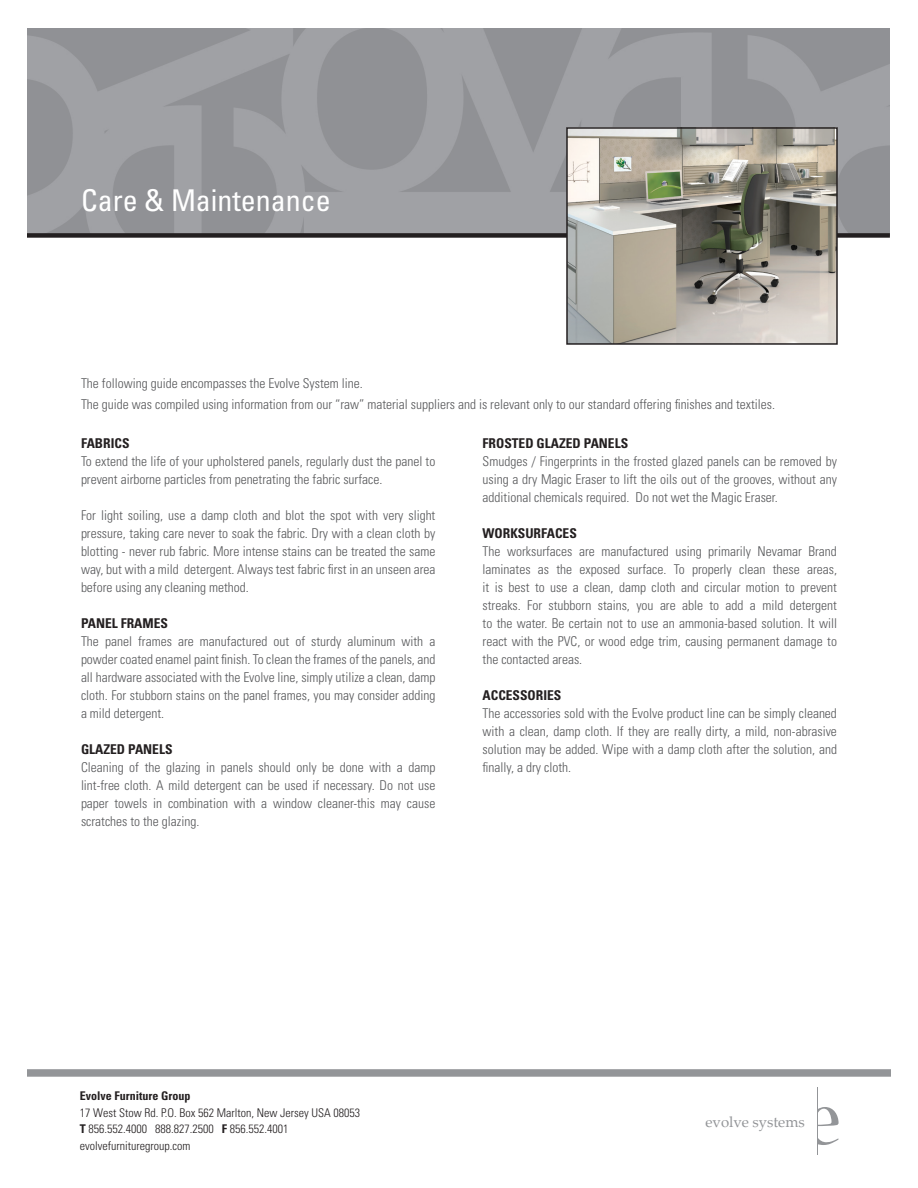
<style>
.page{position:relative;width:918px;height:1188px;background:#fff}
.page>*{position:absolute;margin:0;border:0;box-sizing:border-box;transform-origin:0 0}
.t1{font:condensed 30px "Univers LT Std";color:#fff}
.t2{font:15px "Palatino Linotype";color:#939598}
.Body{font:300 condensed 13.5px/18px "Univers LT Std";color:#57585a;text-align:justify}
.Sub_Header{font:700 condensed 13.5px "Univers LT Std";color:#231f20}
.t3{font:300 condensed 12px/16.5px "Univers LT Std";color:#231f20}
.t4{font:700 condensed 12px "Univers LT Std";color:#231f20}
.s1{font-weight:700}
</style>
<div class="page">
<img style="left:27px;top:28px;width:863px;height:205px">
<div style="left:27px;top:233px;width:863px;height:5px;background:#231f20"></div>
<div style="left:27px;top:1069px;width:864px;height:8px;background:#939598"></div>
<img style="left:569px;top:130px;width:266px;height:212px">
<div style="left:566px;top:127px;width:272px;height:218px;border:2px solid #231f20"></div>
<svg style="left:818px;top:1107px;width:21px;height:19px"></svg>
<svg style="left:818px;top:1138px;width:21px;height:7px"></svg>
<hr style="left:817px;top:1088px;width:1px;height:67px;background:#939598">
<h1 class="t1" style="left:81px;top:181px;width:251px">Care &amp; Maintenance</h1>
<p class="Body" style="left:81px;top:374px;width:283px">The following guide encompasses the Evolve System line.</p>
<p class="Body" style="left:81px;top:395px;width:696px">The guide was compiled using information from our “raw” material suppliers and is relevant only to our standard offering finishes and textiles.</p>
<p class="Sub_Header" style="left:81px;top:435px;width:50px">FABRICS</p>
<p class="Body" style="left:81px;top:453px;width:356px">To extend the life of your upholstered panels, regularly dust the panel to prevent airborne particles from penetrating the fabric surface.</p>
<p class="Body" style="left:81px;top:507px;width:356px">For light soiling, use a damp cloth and blot the spot with very slight pressure, taking care never to soak the fabric. Dry with a clean cloth by blotting - never rub fabric. More intense stains can be treated the same way, but with a mild detergent. Always test fabric first in an unseen area before using any cleaning method.</p>
<p class="Sub_Header" style="left:81px;top:615px;width:89px">PANEL FRAMES</p>
<p class="Body" style="left:81px;top:633px;width:356px">The panel frames are manufactured out of sturdy aluminum with a powder coated enamel paint finish. To clean the frames of the panels, and all hardware associated with the Evolve line, simply utilize a clean, damp cloth. For stubborn stains on the panel frames, you may consider adding a mild detergent.</p>
<p class="Sub_Header" style="left:81px;top:741px;width:93px">GLAZED PANELS</p>
<p class="Body" style="left:81px;top:759px;width:356px">Cleaning of the glazing in panels should only be done with a damp lint-free cloth. A mild detergent can be used if necessary. Do not use paper towels in combination with a window cleaner-this may cause scratches to the glazing.</p>
<p class="Sub_Header" style="left:483px;top:435px;width:147px">FROSTED GLAZED PANELS</p>
<p class="Body" style="left:483px;top:453px;width:356px">Smudges / Fingerprints in the frosted glazed panels can be removed by using a dry Magic Eraser to lift the oils out of the grooves, without any additional chemicals required. Do not wet the Magic Eraser.</p>
<p class="Sub_Header" style="left:483px;top:525px;width:96px">WORKSURFACES</p>
<p class="Body" style="left:483px;top:543px;width:356px">The worksurfaces are manufactured using primarily Nevamar Brand laminates as the exposed surface. To properly clean these areas, it is best to use a clean, damp cloth and circular motion to prevent streaks. For stubborn stains, you are able to add a mild detergent to the water. Be certain not to use an ammonia-based solution. It will react with the PVC, or wood edge trim, causing permanent damage to the contacted areas.</p>
<p class="Sub_Header" style="left:483px;top:687px;width:80px">ACCESSORIES</p>
<p class="Body" style="left:483px;top:705px;width:356px">The accessories sold with the Evolve product line can be simply cleaned with a clean, damp cloth. If they are really dirty, a mild, non-abrasive solution may be added. Wipe with a damp cloth after the solution, and finally, a dry cloth.</p>
<p class="t4" style="left:80px;top:1089px;width:112px">Evolve Furniture Group</p>
<p class="t3" style="left:80px;top:1104px;width:282px">17 West Stow Rd. P.O. Box 562 Marlton, New Jersey USA 08053<br><span class="s1">T</span> 856.552.4000 888.827.2500 <span class="s1">F</span> 856.552.4001 evolvefurnituregroup.com</p>
<p class="t2" style="left:705px;top:1112px;width:101px">evolve systems</p>
</div>
